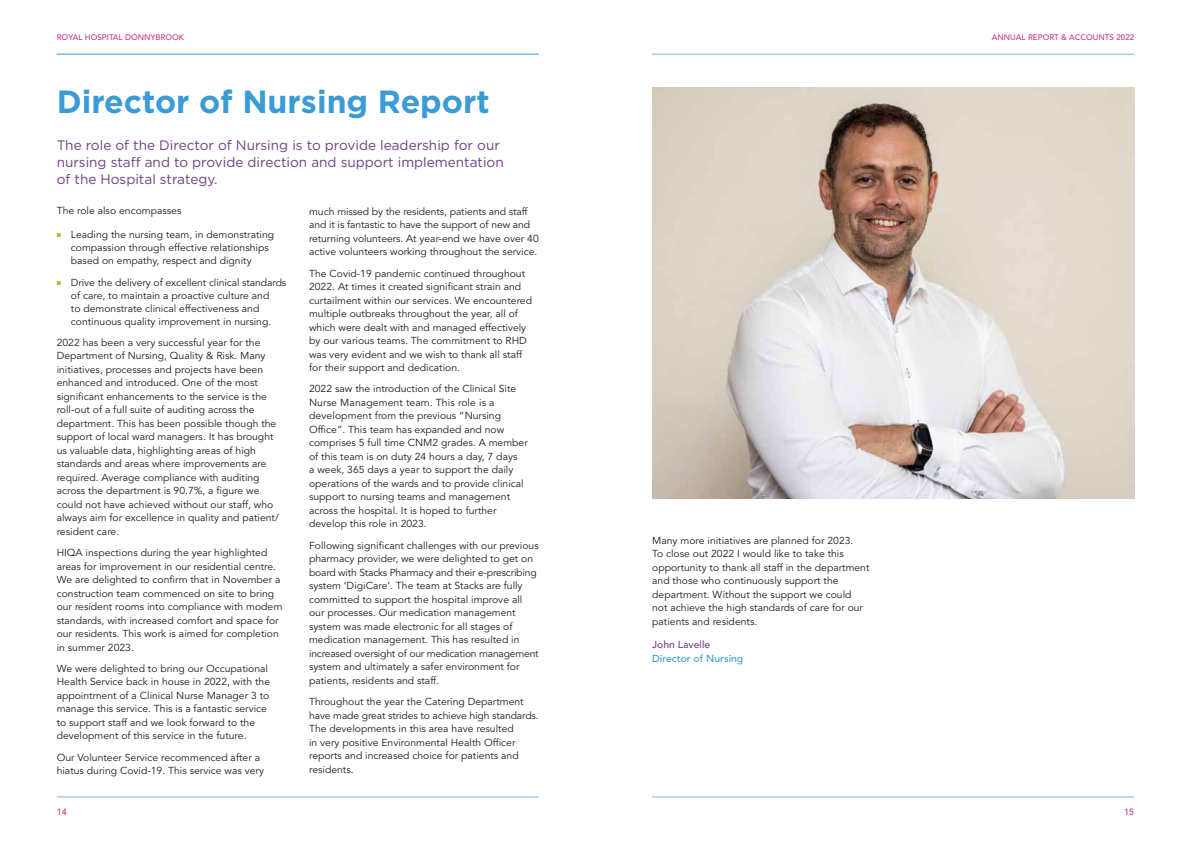
<style>
.page{position:relative;width:1191px;height:842px;background:#fff}
.page>*{position:absolute;margin:0;border:0;box-sizing:border-box;transform-origin:0 0}
.t1{font:700 32px "Gotham";color:#3a9bd6}
.t2{font:13.7px/17px "Gotham";color:#713f84}
.t3{font:10.1px/13.5px "Avenir LT Std";color:#1d1d1b}
.t4{font:500 10.1px "Avenir LT Std";color:#3a9bd6}
.t5{font:500 10.1px "Avenir LT Std";color:#713f84}
.t6{font:500 9px "Avenir LT Std";color:#c9338b}
.t7{font:500 8px "Avenir LT Std";letter-spacing:.005em;color:#c9338b}
.s1{color:#9dc536}
</style>
<div class="page">
<hr style="left:652px;top:797px;width:482px;height:1px;background:#7db3e2">
<hr style="left:652px;top:54px;width:482px;height:1px;background:#7db3e2">
<hr style="left:57px;top:797px;width:482px;height:1px;background:#7db3e2">
<hr style="left:57px;top:54px;width:482px;height:1px;background:#3a9bd6">
<img style="left:652px;top:88px;width:482px;height:411px">
<p class="t7" style="left:57px;top:33px;width:129px">ROYAL HOSPITAL DONNYBROOK</p>
<h1 class="t1" style="left:57px;top:81px;width:434px">Director of Nursing Report</h1>
<h2 class="t2" style="left:57px;top:137px;width:448px">The role of the Director of Nursing is to provide leadership for our nursing staff and to provide direction and support implementation of the Hospital strategy.</h2>
<p class="t3" style="left:57px;top:204px;width:126px">The role also encompasses</p>
<p class="t3" style="left:71px;top:228px;width:205px;line-height:12.9px;text-indent:-14px"><span class="s1">■</span> Leading the nursing team, in demonstrating compassion through effective relationships based on empathy, respect and dignity</p>
<p class="t3" style="left:71px;top:277px;width:217px;line-height:12.9px;text-indent:-14px"><span class="s1">■</span> Drive the delivery of excellent clinical standards of care, to maintain a proactive culture and<br>to demonstrate clinical effectiveness and continuous quality improvement in nursing.</p>
<p class="t3" style="left:57px;top:336px;width:224px">2022 has been a very successful year for the Department of Nursing, Quality &amp; Risk. Many initiatives, processes and projects have been enhanced and introduced. One of the most significant enhancements to the service is the roll-out of a full suite of auditing across the department. This has been possible though the support of local ward managers. It has brought us valuable data, highlighting areas of high standards and areas where improvements are required. Average compliance with auditing across the department is 90.7%, a figure we could not have achieved without our staff, who always aim for excellence in quality and patient/ resident care.</p>
<p class="t3" style="left:57px;top:546px;width:227px">HIQA inspections during the year highlighted areas for improvement in our residential centre.<br>We are delighted to confirm that in November a construction team commenced on site to bring our resident rooms into compliance with modern standards, with increased comfort and space for our residents. This work is aimed for completion in summer 2023.</p>
<p class="t3" style="left:57px;top:662px;width:215px">We were delighted to bring our Occupational Health Service back in house in 2022, with the appointment of a Clinical Nurse Manager 3 to manage this service. This is a fantastic service to support staff and we look forward to the development of this service in the future.</p>
<p class="t3" style="left:57px;top:751px;width:209px">Our Volunteer Service recommenced after a hiatus during Covid-19. This service was very</p>
<p class="t3" style="left:309px;top:205px;width:231px">much missed by the residents, patients and staff and it is fantastic to have the support of new and returning volunteers. At year-end we have over 40 active volunteers working throughout the service.</p>
<p class="t3" style="left:309px;top:267px;width:224px">The Covid-19 pandemic continued throughout 2022. At times it created significant strain and curtailment within our services. We encountered multiple outbreaks throughout the year, all of which were dealt with and managed effectively by our various teams. The commitment to RHD was very evident and we wish to thank all staff for their support and dedication.</p>
<p class="t3" style="left:309px;top:382px;width:220px">2022 saw the introduction of the Clinical Site Nurse Management team. This role is a development from the previous “Nursing Office”. This team has expanded and now comprises 5 full time CNM2 grades. A member of this team is on duty 24 hours a day, 7 days<br>a week, 365 days a year to support the daily operations of the wards and to provide clinical support to nursing teams and management across the hospital. It is hoped to further develop this role in 2023.</p>
<p class="t3" style="left:309px;top:539px;width:231px">Following significant challenges with our previous pharmacy provider, we were delighted to get on board with Stacks Pharmacy and their e-prescribing system ‘DigiCare’. The team at Stacks are fully committed to support the hospital improve all our processes. Our medication management system was made electronic for all stages of medication management. This has resulted in increased oversight of our medication management system and ultimately a safer environment for patients, residents and staff.</p>
<p class="t3" style="left:309px;top:695px;width:231px">Throughout the year the Catering Department have made great strides to achieve high standards.<br>The developments in this area have resulted<br>in very positive Environmental Health Officer reports and increased choice for patients and residents.</p>
<p class="t6" style="left:57px;top:806px;width:12px">14</p>
<p class="t3" style="left:652px;top:534px;width:219px">Many more initiatives are planned for 2023.<br>To close out 2022 I would like to take this opportunity to thank all staff in the department and those who continuously support the department. Without the support we could<br>not achieve the high standards of care for our patients and residents.</p>
<p class="t5" style="left:652px;top:638px;width:60px">John Lavelle</p>
<p class="t4" style="left:652px;top:652px;width:93px">Director of Nursing</p>
<p class="t7" style="left:991px;top:33px;width:144px">ANNUAL REPORT &amp; ACCOUNTS 2022</p>
<p class="t6" style="left:1124px;top:806px;width:12px">15</p>
</div>
